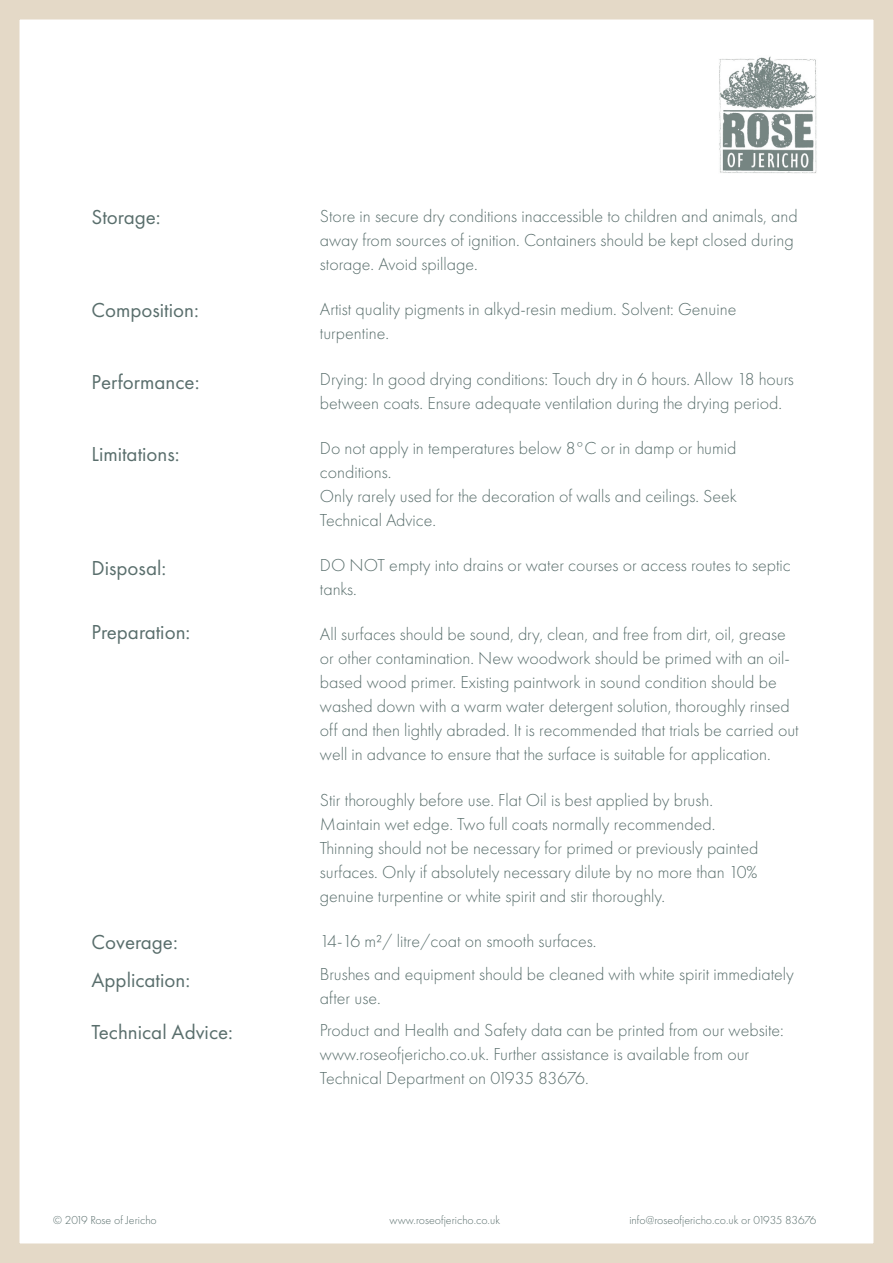
<style>
.page{position:relative;width:893px;height:1263px;background:#fff}
.page>*{position:absolute;margin:0;border:0;box-sizing:border-box;transform-origin:0 0}
.t1{font:21px "Futura PT";color:#596e6c}
.t2{font:300 18px/24px "Futura PT";color:#596e6c}
.t3{font:300 12px "Futura PT";color:#596e6c}
</style>
<div class="page">
<div style="left:0;top:0;width:893px;height:1263px;border:20px solid #e4d9c7"></div>
<img style="left:719px;top:56px;width:98px;height:118px">
<p class="t1" style="left:92px;top:205px;width:71px">Storage:</p>
<p class="t1" style="left:92px;top:298px;width:109px">Composition:</p>
<p class="t1" style="left:92px;top:370px;width:109px">Performance:</p>
<p class="t1" style="left:92px;top:442px;width:90px">Limitations:</p>
<p class="t1" style="left:92px;top:556px;width:76px">Disposal:</p>
<p class="t1" style="left:92px;top:619px;width:100px">Preparation:</p>
<p class="t1" style="left:92px;top:929px;width:88px">Coverage:</p>
<p class="t1" style="left:92px;top:968px;width:100px">Application:</p>
<p class="t1" style="left:92px;top:1019px;width:143px">Technical Advice:</p>
<p class="t2" style="left:320px;top:204px;width:479px">Store in secure dry conditions inaccessible to children and animals, and away from sources of ignition. Containers should be kept closed during storage. Avoid spillage.</p>
<p class="t2" style="left:320px;top:297px;width:418px">Artist quality pigments in alkyd-resin medium. Solvent: Genuine turpentine.</p>
<p class="t2" style="left:320px;top:367px;width:476px">Drying: In good drying conditions: Touch dry in 6 hours. Allow 18 hours between coats. Ensure adequate ventilation during the drying period.</p>
<p class="t2" style="left:320px;top:436px;width:419px">Do not apply in temperatures below 8◦C or in damp or humid conditions.<br>Only rarely used for the decoration of walls and ceilings. Seek Technical Advice.</p>
<p class="t2" style="left:320px;top:553px;width:472px">DO NOT empty into drains or water courses or access routes to septic tanks.</p>
<p class="t2" style="left:320px;top:623px;width:480px">All surfaces should be sound, dry, clean, and free from dirt, oil, grease or other contamination. New woodwork should be primed with an oil&shy;based wood primer. Existing paintwork in sound condition should be washed down with a warm water detergent solution, thoroughly rinsed off and then lightly abraded. It is recommended that trials be carried out well in advance to ensure that the surface is suitable for application.</p>
<p class="t2" style="left:320px;top:788px;width:440px">Stir thoroughly before use. Flat Oil is best applied by brush.<br>Maintain wet edge. Two full coats normally recommended.<br>Thinning should not be necessary for primed or previously painted surfaces. Only if absolutely necessary dilute by no more than 10% genuine turpentine or white spirit and stir thoroughly.</p>
<p class="t2" style="left:320px;top:929px;width:278px">14-16 m²/ litre/coat on smooth surfaces.</p>
<p class="t2" style="left:320px;top:962px;width:476px">Brushes and equipment should be cleaned with white spirit immediately after use.</p>
<p class="t2" style="left:320px;top:1018px;width:465px">Product and Health and Safety data can be printed from our website: www.roseofjericho.co.uk. Further assistance is available from our<br>Technical Department on 01935 83676.</p>
<p class="t3" style="left:53px;top:1213px;width:105px">© 2019 Rose of Jericho</p>
<p class="t3" style="left:390px;top:1213px;width:112px">www.roseofjericho.co.uk</p>
<p class="t3" style="left:629px;top:1213px;width:189px">info@roseofjericho.co.uk or 01935 83676</p>
</div>
